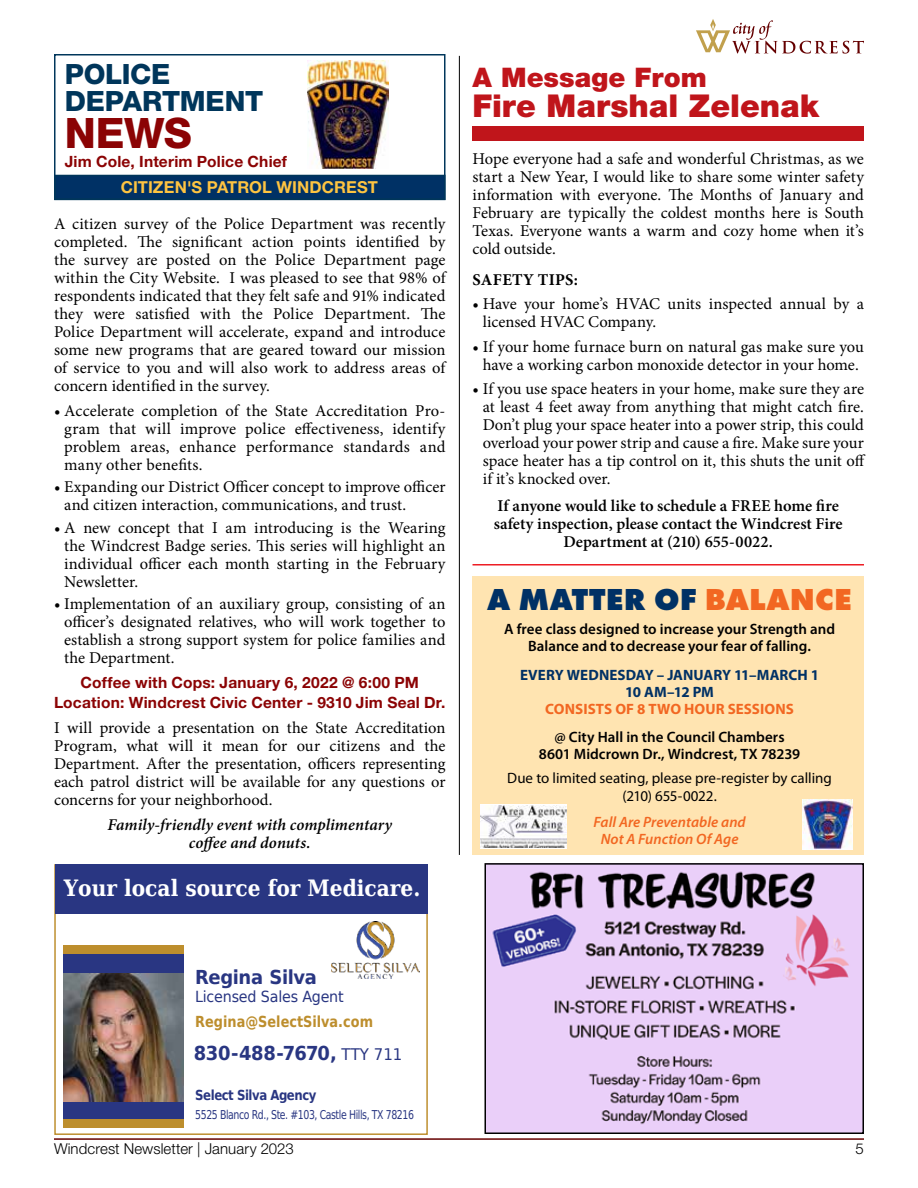
<style>
.page{position:relative;width:918px;height:1188px;background:#fff}
.page>*{position:absolute;margin:0;border:0;box-sizing:border-box;transform-origin:0 0}
.t1{font:800 42px "Helvetica Neue LT Std";color:#8b0304}
.t2{font:900 31.5px "Helvetica Neue LT Std";color:#c0151b}
.t3{font:800 31.5px "Futura EF";letter-spacing:.005em;color:#003165}
.t4{font:800 27.9px/26.5px "Helvetica Neue LT Std";letter-spacing:-.005em;color:#00365b}
.t5{font:900 27px "Helvetica Neue LT Std";letter-spacing:.005em;color:#c0151b}
.t6{font:700 22.5px "DejaVu Serif";color:#fff;scale:.9 1}
.t7{font:700 19.2px "DejaVu Sans";letter-spacing:-.02em;color:#293682;scale:.94 1}
.t8{font:16.5px/18px "Minion Pro";color:#000;text-align:justify}
.t9{font:600 16.5px/18px "Minion Pro";color:#000;text-align:center}
.t10{font:italic 600 16.5px/18px "Minion Pro";letter-spacing:.005em;color:#000;text-align:center}
.t11{font:700 16.5px "Helvetica Neue LT Std";letter-spacing:.005em;color:#fec441}
.t12{font:700 16.5px "Minion Pro";letter-spacing:.015em;color:#000}
.t13{font:700 15.6px/20px "Helvetica Neue LT Std";letter-spacing:.01em;color:#8b0304;text-align:center}
.t14{font:700 15.3px "DejaVu Sans Condensed";color:#bd8e2d;scale:.94 1}
.t15{font:15.3px "DejaVu Sans";letter-spacing:-.02em;color:#293682;scale:.94 1}
.t16{font:600 15px/17.2px "Myriad Pro";color:#000;text-align:center}
.t17{font:15px/17.2px "Myriad Pro";letter-spacing:-.005em;color:#000;text-align:center}
.t18{font:700 15px/17.2px "Myriad Pro";color:#003165;text-align:center}
.t19{font:italic 600 15px/17.2px "Myriad Pro";letter-spacing:.005em;color:#f26722;text-align:center}
.t20{font:300 15px "Helvetica Neue LT Std";letter-spacing:.005em;color:#000}
.t21{font:700 15px "Myriad Pro";letter-spacing:.005em;color:#f26722}
.t22{font:700 13.8px "DejaVu Sans";letter-spacing:-.04em;color:#293682;scale:.85 1}
.t23{font:12.15px "DejaVu Sans Condensed";letter-spacing:-.04em;color:#293682;scale:.85 1}
.s1{color:#f26722}
.s2{font-weight:400;font-size:15.9px}
</style>
<div class="page">
<svg style="left:696px;top:19px;width:168px;height:35px"></svg>
<hr style="left:459px;top:56px;width:1px;height:799px;background:#000">
<div style="left:472px;top:126px;width:392px;height:14px;background:#c0151b"></div>
<div style="left:54px;top:175px;width:392px;height:25px;background:#003165"></div>
<img style="left:308px;top:61px;width:81px;height:107px">
<div style="left:54px;top:54px;width:392px;height:146px;border:2px solid #00365b"></div>
<div style="left:472px;top:576px;width:392px;height:279px;background:#ffe4b1"></div>
<div style="left:481px;top:804px;width:86px;height:45px;background:#fff"></div>
<img style="left:481px;top:805px;width:86px;height:43px">
<img style="left:802px;top:799px;width:51px;height:50px">
<hr style="left:473px;top:564px;width:391px;height:2px;background:#ed1d24">
<div style="left:64px;top:946px;width:120px;height:182px;background:#293682"></div>
<div style="left:54px;top:864px;width:374px;height:271px;border:1px solid #bd8e2d"></div>
<div style="left:55px;top:865px;width:372px;height:49px;background:#293682"></div>
<img style="left:63px;top:973px;width:121px;height:128px">
<img style="left:331px;top:922px;width:89px;height:57px">
<div style="left:63px;top:1119px;width:121px;height:9px;background:#bd8e2d"></div>
<div style="left:63px;top:945px;width:121px;height:8px;background:#bd8e2d"></div>
<img style="left:487px;top:866px;width:374px;height:265px">
<div style="left:484px;top:863px;width:380px;height:271px;border:2px solid #000"></div>
<hr style="left:54px;top:1138px;width:810px;height:2px;background:#650000">
<h3 class="t4" style="left:65px;top:61px;width:200px">POLICE<br>DEPARTMENT</h3>
<h1 class="t1" style="left:65px;top:109px;width:129px">NEWS</h1>
<p class="t13" style="left:65px;top:151px;width:224px">Jim Cole, Interim Police Chief</p>
<p class="t11" style="left:121px;top:177px;width:259px">CITIZEN'S PATROL WINDCREST</p>
<p class="t8" style="left:54px;top:215px;width:393px">A citizen survey of the Police Department was recently completed. The significant action points identified by the survey are posted on the Police Department page within the City Website. I was pleased to see that 98% of respondents indicated that they felt safe and 91% indicated they were satisfied with the Police Department. The Police Department will accelerate, expand and introduce some new programs that are geared toward our mission of service to you and will also work to address areas of concern identified in the survey.</p>
<p class="t8" style="left:64px;top:402px;width:383px;text-indent:-10px">• Accelerate completion of the State Accreditation Pro&shy;gram that will improve police effectiveness, identify problem areas, enhance performance standards and many other benefits.</p>
<p class="t8" style="left:64px;top:478px;width:383px;text-indent:-10px">• Expanding our District Officer concept to improve officer and citizen interaction, communications, and trust.</p>
<p class="t8" style="left:64px;top:519px;width:383px;text-indent:-10px">• A new concept that I am introducing is the Wearing the Windcrest Badge series. This series will highlight an individual officer each month starting in the February Newsletter.</p>
<p class="t8" style="left:64px;top:595px;width:383px;text-indent:-10px">• Implementation of an auxiliary group, consisting of an officer’s designated relatives, who will work together to establish a strong support system for police families and the Department.</p>
<p class="t13" style="left:54px;top:673px;width:393px">Coffee with Cops: January 6, 2022 @ 6:00 PM<br>Location: Windcrest Civic Center - 9310 Jim Seal Dr.</p>
<p class="t8" style="left:54px;top:719px;width:393px">I will provide a presentation on the State Accreditation Program, what will it mean for our citizens and the Department. After the presentation, officers representing each patrol district will be available for any questions or concerns for your neighborhood.</p>
<p class="t10" style="left:107px;top:815px;width:286px">Family-friendly event with complimentary coffee and donuts.</p>
<h3 class="t6" style="left:64px;top:870px;width:398px">Your local source for Medicare.</h3>
<h3 class="t5" style="left:472px;top:61px;width:236px">A Message From</h3>
<h2 class="t2" style="left:472px;top:87px;width:348px">Fire Marshal Zelenak</h2>
<p class="t8" style="left:473px;top:149px;width:393px">Hope everyone had a safe and wonderful Christmas, as we start a New Year, I would like to share some winter safety information with everyone. The Months of January and February are typically the coldest months here is South Texas. Everyone wants a warm and cozy home when it’s cold outside.</p>
<p class="t12" style="left:473px;top:268px;width:107px">SAFETY TIPS:</p>
<p class="t8" style="left:483px;top:295px;width:383px;text-indent:-10px">• Have your home’s HVAC units inspected annual by a licensed HVAC Company.</p>
<p class="t8" style="left:473px;top:338px;width:393px;text-align:center">• If your home furnace burn on natural gas make sure you have a working carbon monoxide detector in your home.</p>
<p class="t8" style="left:483px;top:380px;width:384px;text-indent:-10px">• If you use space heaters in your home, make sure they are at least 4 feet away from anything that might catch fire.<br>Don’t plug your space heater into a power strip, this could overload your power strip and cause a fire. Make sure your space heater has a tip control on it, this shuts the unit off if it’s knocked over.</p>
<p class="t9" style="left:494px;top:497px;width:351px">If anyone would like to schedule a FREE home fire safety inspection, please contact the Windcrest Fire<br>Department at (210) 655-0022.</p>
<h2 class="t3" style="left:487px;top:581px;width:366px">A MATTER OF <span class="s1">BALANCE</span></h2>
<p class="t16" style="left:504px;top:620px;width:333px">A free class designed to increase your Strength and<br>Balance and to decrease your fear of falling.</p>
<p class="t18" style="left:520px;top:665px;width:300px">EVERY WEDNESDAY – JANUARY 11–MARCH 1<br>10 AM–12 PM</p>
<p class="t21" style="left:545px;top:699px;width:250px">CONSISTS OF 8 TWO HOUR SESSIONS</p>
<p class="t16" style="left:539px;top:728px;width:263px">@ City Hall in the Council Chambers<br>8601 Midcrown Dr., Windcrest, TX 78239</p>
<p class="t17" style="left:507px;top:769px;width:326px">Due to limited seating, please pre-register by calling (210) 655-0022.</p>
<p class="t19" style="left:593px;top:813px;width:154px">Fall Are Preventable and<br>Not A Function Of Age</p>
<p class="t7" style="left:195px;top:962px;width:131px">Regina Silva</p>
<p class="t15" style="left:195px;top:984px;width:159px">Licensed Sales Agent</p>
<p class="t14" style="left:195px;top:1009px;width:191px">Regina@SelectSilva.com</p>
<p class="t7" style="left:194px;top:1037px;width:223px">830-488-7670, <span class="s2">TTY 711</span></p>
<p class="t22" style="left:195px;top:1084px;width:144px">Select Silva Agency</p>
<p class="t23" style="left:195px;top:1105px;width:259px">5525 Blanco Rd., Ste. #103, Castle Hills, TX 78216</p>
<p class="t20" style="left:54px;top:1140px;width:241px">Windcrest Newsletter | January 2023</p>
<p class="t20" style="left:856px;top:1140px;width:10px">5</p>
</div>
